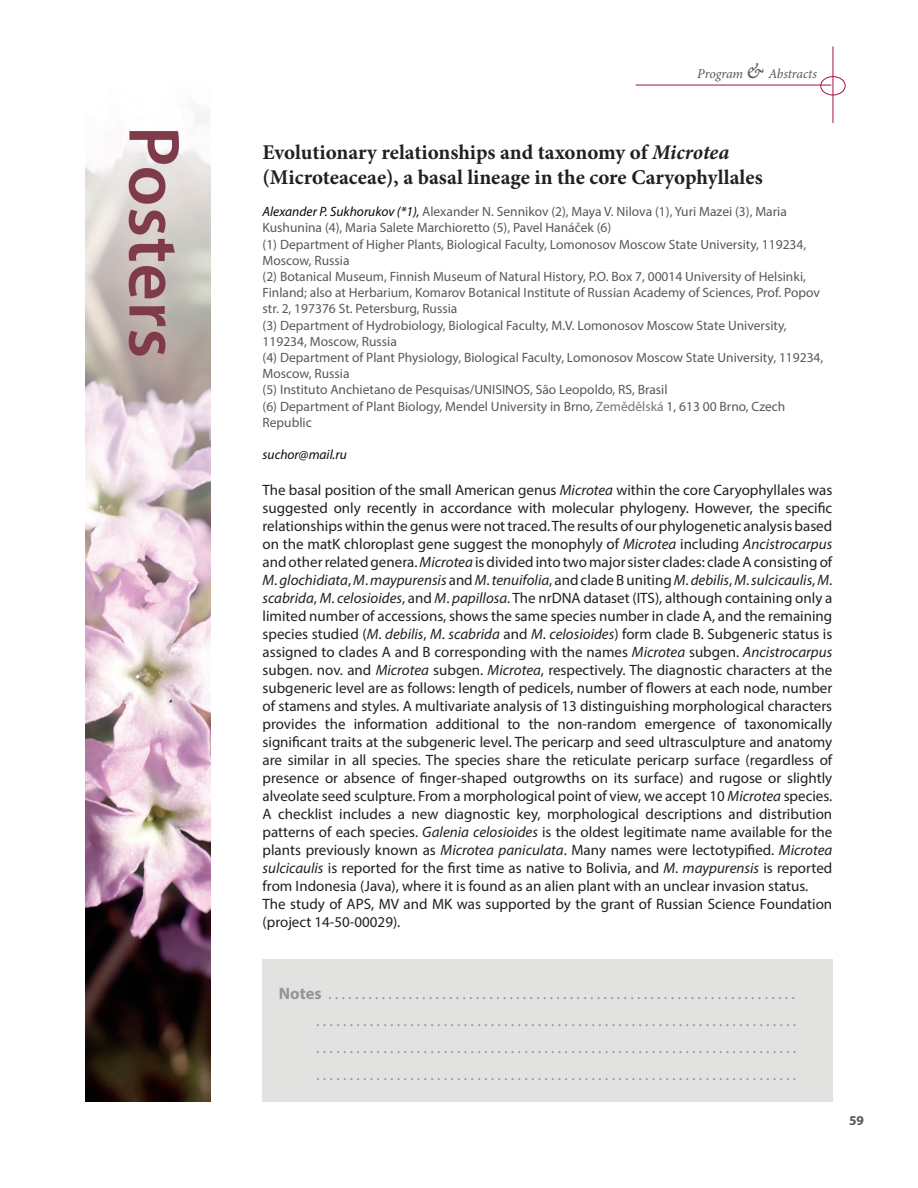
<style>
.page{position:relative;width:918px;height:1188px;background:#fff}
.page>*{position:absolute;margin:0;border:0;box-sizing:border-box;transform-origin:0 0}
.Titulos_de_resumenes{font:700 21px/25.2px "Minion Pro";color:#231f20}
.Estilo_de_titulos_de{font:16.5px "Myriad Pro";color:#939598}
.Estilo_basico{font:15px/18px "Myriad Pro";color:#231f20;text-align:justify}
.Afiliaciones{font:13.5px/16.2px "Myriad Pro";color:#57585a}
.t1{font:italic 13.5px "Minion Pro";letter-spacing:-.01em;color:#57585a}
.Afiliaciones-2{font:italic 13.5px "Myriad Pro";color:#0c0806}
.t2{font:700 13.5px "Myriad Pro";color:#57585a}
.s1{font-size:22.5px}
.s2{font-style:italic}
.s3{font-style:italic;color:#0c0806}
.s4{color:#767676}
.s5{font-weight:700}
</style>
<div class="page">
<hr style="left:636px;top:85px;width:195px;height:1px;background:#a41142">
<img style="left:85px;top:114px;width:125px;height:988px">
<div style="left:820px;top:76px;width:26px;height:19px;border:1px solid #a41142;border-radius:50%"></div>
<hr style="left:833px;top:46px;width:1px;height:77px;background:#a41142">
<div style="left:262px;top:959px;width:570px;height:143px;background:#e2e2e1"></div>
<p class="t1" style="left:697px;top:64px;width:121px">Program <span class="s1">&amp;</span> Abstracts</p>
<p class="Titulos_de_resumenes" style="left:263px;top:139px;width:502px">Evolutionary relationships and taxonomy of <span class="s2">Microtea </span>(Microteaceae), a basal lineage in the core Caryophyllales</p>
<p class="Afiliaciones" style="left:263px;top:203px;width:526px"><span class="s3">Alexander P. Sukhorukov (*1),</span> Alexander N. Sennikov (2), Maya V. Nilova (1), Yuri Mazei (3), Maria<br>Kushunina (4), Maria Salete Marchioretto (5), Pavel Hanáček (6)</p>
<p class="Afiliaciones" style="left:263px;top:236px;width:545px">(1) Department of Higher Plants, Biological Faculty, Lomonosov Moscow State University, 119234,<br>Moscow, Russia</p>
<p class="Afiliaciones" style="left:263px;top:268px;width:559px">(2) Botanical Museum, Finnish Museum of Natural History, P.O. Box 7, 00014 University of Helsinki,<br>Finland; also at Herbarium, Komarov Botanical Institute of Russian Academy of Sciences, Prof. Popov str. 2, 197376 St. Petersburg, Russia</p>
<p class="Afiliaciones" style="left:263px;top:317px;width:526px">(3) Department of Hydrobiology, Biological Faculty, M.V. Lomonosov Moscow State University,<br>119234, Moscow, Russia</p>
<p class="Afiliaciones" style="left:263px;top:349px;width:562px">(4) Department of Plant Physiology, Biological Faculty, Lomonosov Moscow State University, 119234,<br>Moscow, Russia</p>
<p class="Afiliaciones" style="left:263px;top:382px;width:407px">(5) Instituto Anchietano de Pesquisas/UNISINOS, São Leopoldo, RS, Brasil</p>
<p class="Afiliaciones" style="left:263px;top:398px;width:524px">(6) Department of Plant Biology, Mendel University in Brno, <span class="s4">Zemědělská</span> 1, 613 00 Brno, Czech<br>Republic</p>
<p class="Afiliaciones-2" style="left:263px;top:446px;width:86px">suchor@mail.ru</p>
<p class="Estilo_basico" style="left:263px;top:481px;width:571px">The basal position of the small American genus <span class="s2">Microtea</span> within the core Caryophyllales was suggested only recently in accordance with molecular phylogeny. However, the specific relationships within the genus were not traced. The results of our phylogenetic analysis based on the matK chloroplast gene suggest the monophyly of <span class="s2">Microtea</span> including <span class="s2">Ancistrocarpus </span>and other related genera. <span class="s2">Microtea</span> is divided into two major sister clades: clade A consisting of <span class="s2">M</span>. <span class="s2">glochidiata</span>, <span class="s2">M</span>. <span class="s2">maypurensis</span> and <span class="s2">M</span>. <span class="s2">tenuifolia</span>, and clade B uniting <span class="s2">M</span>. <span class="s2">debilis</span>, <span class="s2">M</span>. <span class="s2">sulcicaulis</span>, <span class="s2">M</span>. <span class="s2">scabrida</span>, <span class="s2">M</span>. <span class="s2">celosioides</span>, and <span class="s2">M</span>. <span class="s2">papillosa</span>. The nrDNA dataset (ITS), although containing only a limited number of accessions, shows the same species number in clade A, and the remaining species studied (<span class="s2">M</span>. <span class="s2">debilis</span>, <span class="s2">M</span>. <span class="s2">scabrida</span> and <span class="s2">M</span>. <span class="s2">celosioides</span>) form clade B. Subgeneric status is assigned to clades A and B corresponding with the names <span class="s2">Microtea</span> subgen. <span class="s2">Ancistrocarpus </span>subgen. nov. and <span class="s2">Microtea</span> subgen. <span class="s2">Microtea</span>, respectively. The diagnostic characters at the subgeneric level are as follows: length of pedicels, number of flowers at each node, number of stamens and styles. A multivariate analysis of 13 distinguishing morphological characters provides the information additional to the non-random emergence of taxonomically significant traits at the subgeneric level. The pericarp and seed ultrasculpture and anatomy are similar in all species. The species share the reticulate pericarp surface (regardless of presence or absence of finger-shaped outgrowths on its surface) and rugose or slightly alveolate seed sculpture. From a morphological point of view, we accept 10 <span class="s2">Microtea</span> species.<br>A checklist includes a new diagnostic key, morphological descriptions and distribution patterns of each species. <span class="s2">Galenia celosioides</span> is the oldest legitimate name available for the plants previously known as <span class="s2">Microtea paniculata</span>. Many names were lectotypified. <span class="s2">Microtea sulcicaulis</span> is reported for the first time as native to Bolivia, and <span class="s2">M</span>. <span class="s2">maypurensis</span> is reported from Indonesia (Java), where it is found as an alien plant with an unclear invasion status.</p>
<p class="Estilo_basico" style="left:263px;top:895px;width:571px">The study of APS, MV and MK was supported by the grant of Russian Science Foundation (project 14-50-00029).</p>
<p class="Estilo_de_titulos_de" style="left:279px;top:983px;width:518px"><span class="s5">Notes</span> ......................................................................</p>
<p class="Estilo_de_titulos_de" style="left:316px;top:1010px;width:482px">........................................................................</p>
<p class="Estilo_de_titulos_de" style="left:316px;top:1037px;width:482px">........................................................................</p>
<p class="Estilo_de_titulos_de" style="left:316px;top:1064px;width:482px">........................................................................</p>
<p class="t2" style="left:849px;top:1112px;width:16px">59</p>
</div>
